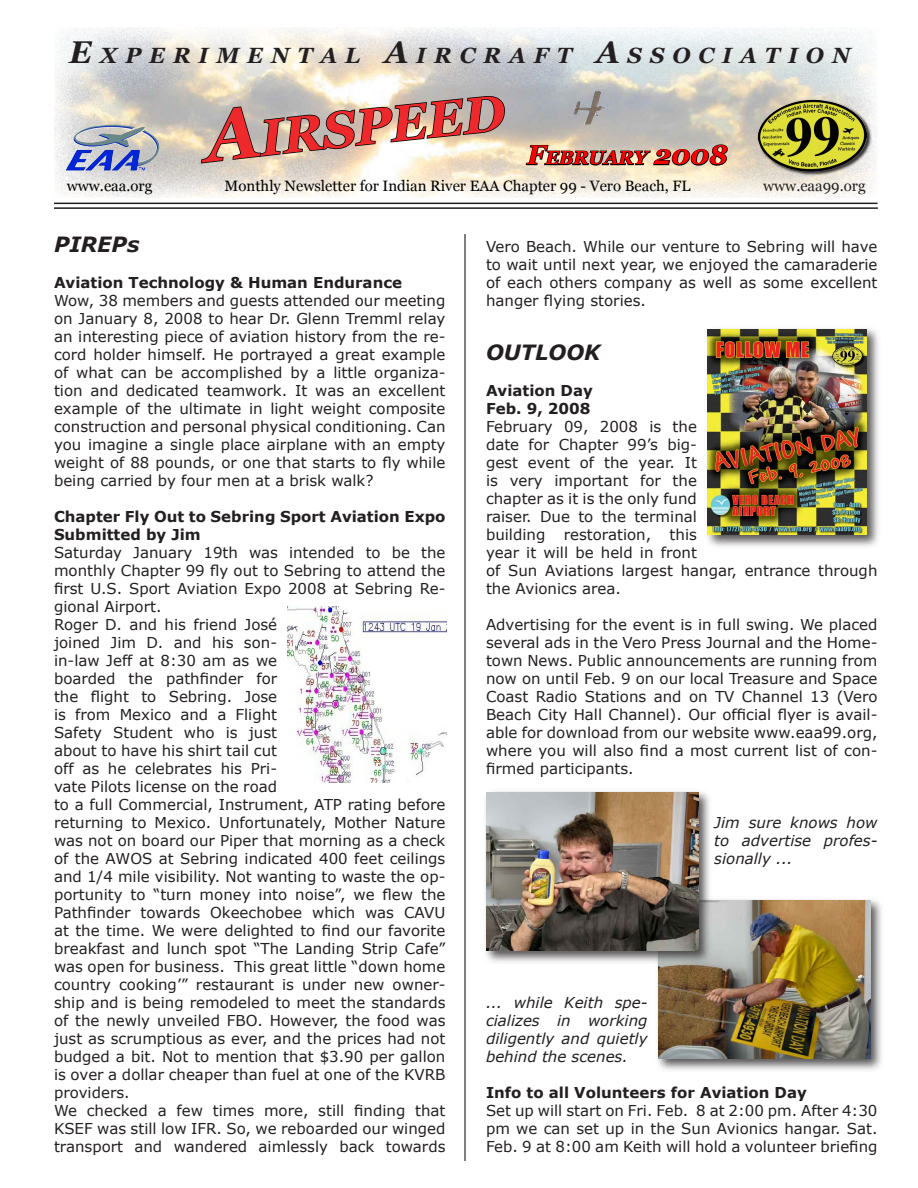
<style>
.page{position:relative;width:918px;height:1188px;background:#fff}
.page>*{position:absolute;margin:0;border:0;box-sizing:border-box;transform-origin:0 0}
.t1{font:italic 700 50.4px "Georgia";color:#ee292b}
.t2{font:italic 700 22.05px "Georgia";letter-spacing:.365em;color:#231f20}
.t3{font:italic 700 21px "Verdana";color:#231f20}
.t4{font:italic 700 18.9px "Georgia";color:#f00}
.t5{font:15px/18px "Verdana";color:#231f20;text-align:justify}
.t6{font:700 15px/18px "Verdana";color:#231f20}
.t7{font:italic 15px/18px "Verdana";color:#231f20;text-align:justify}
.t8{font:15px "Georgia";color:#000}
.t9{font:15px "Georgia";color:#231f20}
.s1{font-size:31.5px}
.s2{font-size:27px}
</style>
<div class="page">
<img style="left:54px;top:27px;width:823px;height:171px">
<hr style="left:54px;top:203px;width:824px;height:1px;background:#201d1e">
<hr style="left:54px;top:207px;width:824px;height:2px;background:#201c1d">
<div style="left:757px;top:99px;width:115px;height:78px;background:#231f20;opacity:.89"></div>
<img style="left:758px;top:100px;width:49px;height:72px">
<img style="left:66px;top:125px;width:94px;height:46px">
<svg style="left:525px;top:135px;width:204px;height:41px;background:#b7ad9b"></svg>
<hr style="left:465px;top:234px;width:1px;height:927px;background:#000">
<img style="left:574px;top:91px;width:31px;height:34px">
<img style="left:288px;top:606px;width:158px;height:176px">
<div style="left:704px;top:326px;width:177px;height:224px;background:#231f20;opacity:.75"></div>
<img style="left:708px;top:329px;width:159px;height:206px">
<div style="left:655px;top:897px;width:230px;height:177px;background:#231f20;opacity:.75"></div>
<img style="left:658px;top:900px;width:212px;height:159px">
<div style="left:483px;top:789px;width:230px;height:177px;background:#231f20;opacity:.75"></div>
<img style="left:486px;top:792px;width:212px;height:159px">
<svg style="left:196px;top:80px;width:310px;height:95px;background:#c6bdb1"></svg>
<p class="t2" style="left:69px;top:43px;width:783px"><span class="s1">E</span> XPERIMENTAL <span class="s1">A</span>IRCRAFT <span class="s1">A</span>SSOCIATION</p>
<p class="t1" style="left:257px;top:109px;width:248px;rotate:-6deg">IRSPE E D</p>
<p class="t4" style="left:527px;top:147px;width:202px"><span class="s2">F</span>EBRUARY <span class="s2">2008</span></p>
<p class="t8" style="left:67px;top:178px;width:87px">www.eaa.org</p>
<p class="t8" style="left:225px;top:178px;width:468px">Monthly Newsletter for Indian River EAA Chapter 99 - Vero Beach, FL</p>
<p class="t9" style="left:763px;top:178px;width:104px">www.eaa99.org</p>
<p class="t3" style="left:54px;top:231px;width:87px">PIREPs</p>
<p class="t6" style="left:54px;top:273px;width:350px">Aviation Technology &amp; Human Endurance</p>
<p class="t5" style="left:54px;top:291px;width:393px">Wow, 38 members and guests attended our meeting on January 8, 2008 to hear Dr. Glenn Tremml relay an interesting piece of aviation history from the re&shy;cord holder himself. He portrayed a great example of what can be accomplished by a little organiza&shy;tion and dedicated teamwork. It was an excellent example of the ultimate in light weight composite construction and personal physical conditioning. Can you imagine a single place airplane with an empty weight of 88 pounds, or one that starts to fly while being carried by four men at a brisk walk?</p>
<p class="t6" style="left:54px;top:507px;width:393px">Chapter Fly Out to Sebring Sport Aviation Expo<br>Submitted by Jim</p>
<p class="t5" style="left:54px;top:543px;width:393px">Saturday January 19th was intended to be the monthly Chapter 99 fly out to Sebring to attend the first U.S. Sport Aviation Expo 2008 at Sebring Re&shy;gional Airport.</p>
<p class="t5" style="left:54px;top:615px;width:393px;text-align:left">Roger D. and his friend José<br>joined Jim D. and his son-<br>in-law Jeff at 8:30 am as we<br>boarded the pathfinder for<br>the flight to Sebring. Jose<br>is from Mexico and a Flight<br>Safety Student who is just<br>about to have his shirt tail cut<br>off as he celebrates his Pri-<br>vate Pilots license on the road<br>to a full Commercial, Instrument, ATP rating before returning to Mexico. Unfortunately, Mother Nature was not on board our Piper that morning as a check of the AWOS at Sebring indicated 400 feet ceilings and 1/4 mile visibility. Not wanting to waste the op&shy;portunity to “turn money into noise”, we flew the Pathfinder towards Okeechobee which was CAVU at the time. We were delighted to find our favorite breakfast and lunch spot “The Landing Strip Cafe” was open for business. This great little “down home country cooking’” restaurant is under new owner&shy;ship and is being remodeled to meet the standards of the newly unveiled FBO. However, the food was just as scrumptious as ever, and the prices had not budged a bit. Not to mention that $3.90 per gallon is over a dollar cheaper than fuel at one of the KVRB providers.</p>
<p class="t5" style="left:54px;top:1101px;width:393px">We checked a few times more, still finding that KSEF was still low IFR. So, we reboarded our winged transport and wandered aimlessly back towards</p>
<p class="t5" style="left:486px;top:237px;width:393px">Vero Beach. While our venture to Sebring will have to wait until next year, we enjoyed the camaraderie of each others company as well as some excellent hanger flying stories.</p>
<p class="t3" style="left:486px;top:339px;width:116px">OUTLOOK</p>
<p class="t6" style="left:486px;top:381px;width:108px">Aviation Day</p>
<p class="t6" style="left:486px;top:399px;width:106px">Feb. 9, 2008</p>
<p class="t5" style="left:486px;top:417px;width:393px;text-align:left">February 09, 2008 is the<br>date for Chapter 99’s big-<br>gest event of the year. It<br>is very important for the<br>chapter as it is the only fund<br>raiser. Due to the terminal<br>building restoration, this<br>year it will be held in front<br>of Sun Aviations largest hangar, entrance through the Avionics area.</p>
<p class="t5" style="left:486px;top:615px;width:393px">Advertising for the event is in full swing. We placed several ads in the Vero Press Journal and the Home&shy;town News. Public announcements are running from now on until Feb. 9 on our local Treasure and Space Coast Radio Stations and on TV Channel 13 (Vero Beach City Hall Channel). Our official flyer is avail&shy;able for download from our website www.eaa99.org, where you will also find a most current list of con&shy;firmed participants.</p>
<p class="t7" style="left:714px;top:813px;width:165px">Jim sure knows how to advertise profes&shy;sionally ...</p>
<p class="t7" style="left:486px;top:993px;width:163px">... while Keith spe&shy;cializes in working diligently and quietly behind the scenes.</p>
<p class="t6" style="left:486px;top:1083px;width:322px">Info to all Volunteers for Aviation Day</p>
<p class="t5" style="left:486px;top:1101px;width:393px">Set up will start on Fri. Feb. 8 at 2:00 pm. After 4:30 pm we can set up in the Sun Avionics hangar. Sat.<br>Feb. 9 at 8:00 am Keith will hold a volunteer briefing</p>
</div>
